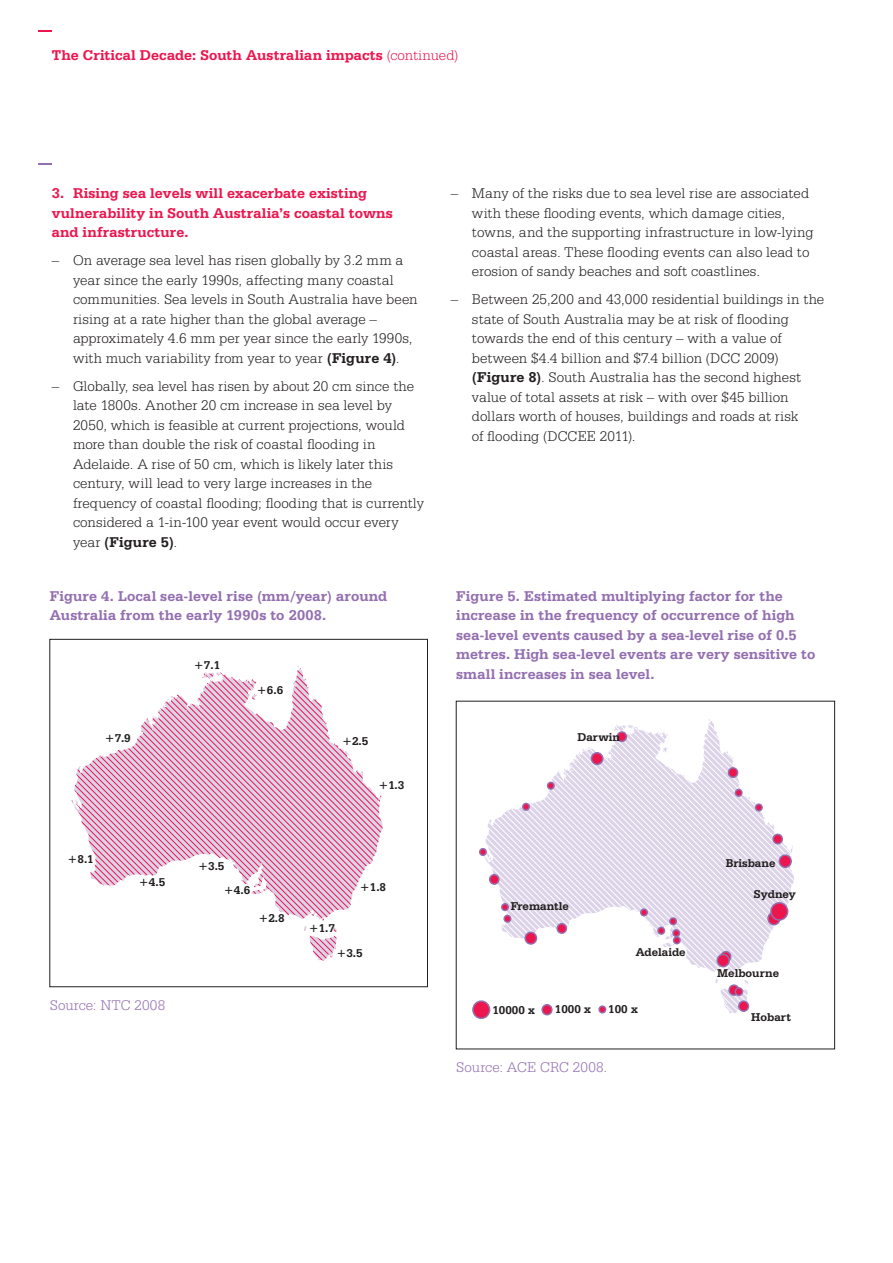
<style>
.page{position:relative;width:893px;height:1263px;background:#fff}
.page>*{position:absolute;margin:0;border:0;box-sizing:border-box;transform-origin:0 0}
.t1{font:300 15px/19.5px "Serifa BT";letter-spacing:.005em;color:#231f20}
.t2{font:700 15px/19.5px "Serifa BT";letter-spacing:.01em;color:#936fb0}
.t3{font:700 15px/19.5px "Serifa BT";letter-spacing:.01em;color:#ed154e}
.t4{font:300 15px "Serifa BT";letter-spacing:.005em;color:#936fb0}
.t5{font:700 12px/24.3px "Serifa BT";color:#231f20}
.s1{font-weight:300}
.s2{font-weight:700}
</style>
<div class="page">
<svg style="left:38px;top:30px;width:14px;height:2px"></svg>
<svg style="left:38px;top:163px;width:14px;height:2px"></svg>
<svg style="left:484px;top:721px;width:310px;height:293px"></svg>
<svg style="left:627px;top:719px;width:84px;height:64px"></svg>
<div style="left:473px;top:1001px;width:17px;height:17px;background:#ed154e;border-radius:50%"></div>
<div style="left:472px;top:1000px;width:18px;height:19px;border:2px solid #936fb0;border-radius:50%"></div>
<div style="left:779px;top:855px;width:12px;height:12px;background:#ed154e;border-radius:50%"></div>
<div style="left:779px;top:854px;width:13px;height:14px;border:2px solid #936fb0;border-radius:50%"></div>
<svg style="left:729px;top:985px;width:10px;height:10px"></svg>
<div style="left:728px;top:984px;width:11px;height:12px;border:2px solid #936fb0;border-radius:50%"></div>
<div style="left:720px;top:951px;width:11px;height:11px;border:2px solid #936fb0;border-radius:50%"></div>
<div style="left:542px;top:1005px;width:10px;height:10px;background:#ed154e;border-radius:50%"></div>
<div style="left:541px;top:1004px;width:12px;height:11px;border:2px solid #936fb0;border-radius:50%"></div>
<div style="left:735px;top:988px;width:7px;height:7px;background:#ed154e;border-radius:50%"></div>
<div style="left:735px;top:987px;width:8px;height:9px;border:2px solid #936fb0;border-radius:50%"></div>
<div style="left:739px;top:1001px;width:9px;height:10px;background:#ed154e;border-radius:50%"></div>
<div style="left:738px;top:1000px;width:11px;height:12px;border:2px solid #936fb0;border-radius:50%"></div>
<div style="left:525px;top:932px;width:11px;height:12px;background:#ed154e;border-radius:50%"></div>
<div style="left:524px;top:931px;width:13px;height:14px;border:2px solid #936fb0;border-radius:50%"></div>
<div style="left:591px;top:753px;width:12px;height:11px;background:#ed154e;border-radius:50%"></div>
<div style="left:591px;top:752px;width:12px;height:13px;border:2px solid #936fb0;border-radius:50%"></div>
<div style="left:617px;top:732px;width:9px;height:9px;background:#ed154e;border-radius:50%"></div>
<div style="left:616px;top:731px;width:11px;height:11px;border:2px solid #936fb0;border-radius:50%"></div>
<div style="left:557px;top:924px;width:9px;height:9px;background:#ed154e;border-radius:50%"></div>
<div style="left:556px;top:923px;width:11px;height:11px;border:2px solid #936fb0;border-radius:50%"></div>
<div style="left:490px;top:875px;width:9px;height:9px;background:#ed154e;border-radius:50%"></div>
<div style="left:489px;top:874px;width:11px;height:11px;border:2px solid #936fb0;border-radius:50%"></div>
<div style="left:773px;top:834px;width:9px;height:10px;background:#ed154e;border-radius:50%"></div>
<div style="left:772px;top:833px;width:11px;height:11px;border:2px solid #936fb0;border-radius:50%"></div>
<div style="left:728px;top:768px;width:10px;height:9px;background:#ed154e;border-radius:50%"></div>
<div style="left:728px;top:767px;width:10px;height:11px;border:2px solid #936fb0;border-radius:50%"></div>
<div style="left:735px;top:789px;width:7px;height:7px;background:#ed154e;border-radius:50%"></div>
<div style="left:735px;top:789px;width:8px;height:8px;border:2px solid #936fb0;border-radius:50%"></div>
<div style="left:599px;top:1006px;width:7px;height:7px;background:#ed154e;border-radius:50%"></div>
<div style="left:598px;top:1005px;width:8px;height:8px;border:2px solid #936fb0;border-radius:50%"></div>
<div style="left:756px;top:804px;width:6px;height:7px;background:#ed154e;border-radius:50%"></div>
<div style="left:755px;top:803px;width:8px;height:8px;border:2px solid #936fb0;border-radius:50%"></div>
<div style="left:674px;top:937px;width:6px;height:7px;background:#ed154e;border-radius:50%"></div>
<div style="left:673px;top:936px;width:8px;height:8px;border:2px solid #936fb0;border-radius:50%"></div>
<div style="left:672px;top:929px;width:8px;height:8px;border:2px solid #936fb0;border-radius:50%"></div>
<div style="left:670px;top:918px;width:6px;height:7px;background:#ed154e;border-radius:50%"></div>
<div style="left:669px;top:917px;width:8px;height:8px;border:2px solid #936fb0;border-radius:50%"></div>
<div style="left:658px;top:927px;width:6px;height:7px;background:#ed154e;border-radius:50%"></div>
<div style="left:657px;top:927px;width:8px;height:8px;border:2px solid #936fb0;border-radius:50%"></div>
<div style="left:641px;top:909px;width:6px;height:7px;background:#ed154e;border-radius:50%"></div>
<div style="left:640px;top:908px;width:8px;height:8px;border:2px solid #936fb0;border-radius:50%"></div>
<div style="left:504px;top:915px;width:7px;height:7px;background:#ed154e;border-radius:50%"></div>
<div style="left:503px;top:915px;width:8px;height:8px;border:2px solid #936fb0;border-radius:50%"></div>
<div style="left:501px;top:903px;width:8px;height:8px;border:2px solid #936fb0;border-radius:50%"></div>
<div style="left:479px;top:848px;width:8px;height:8px;border:2px solid #936fb0;border-radius:50%"></div>
<div style="left:523px;top:803px;width:6px;height:7px;background:#ed154e;border-radius:50%"></div>
<div style="left:522px;top:803px;width:8px;height:8px;border:2px solid #936fb0;border-radius:50%"></div>
<div style="left:548px;top:782px;width:6px;height:7px;background:#ed154e;border-radius:50%"></div>
<div style="left:547px;top:782px;width:8px;height:8px;border:2px solid #936fb0;border-radius:50%"></div>
<div style="left:768px;top:912px;width:12px;height:13px;background:#ed154e;border-radius:50%"></div>
<div style="left:767px;top:912px;width:14px;height:13px;border:2px solid #936fb0;border-radius:50%"></div>
<div style="left:771px;top:903px;width:17px;height:17px;background:#ed154e;border-radius:50%"></div>
<div style="left:770px;top:902px;width:18px;height:19px;border:2px solid #936fb0;border-radius:50%"></div>
<div style="left:717px;top:954px;width:12px;height:12px;background:#ed154e;border-radius:50%"></div>
<div style="left:716px;top:954px;width:14px;height:13px;border:2px solid #936fb0;border-radius:50%"></div>
<svg style="left:71px;top:668px;width:312px;height:293px"></svg>
<svg style="left:216px;top:666px;width:83px;height:64px"></svg>
<div style="left:50px;top:639px;width:378px;height:348px;border:1px solid #231f20"></div>
<p class="t3" style="left:52px;top:45px;width:408px">The Critical Decade: South Australian impacts <span class="s1">(continued)</span></p>
<p class="t3" style="left:52px;top:183px;width:343px">3. Rising sea levels will exacerbate existing vulnerability in South Australia’s coastal towns and infrastructure.</p>
<p class="t1" style="left:73px;top:250px;width:346px;text-indent:-21px">– On average sea level has risen globally by 3.2 mm a year since the early 1990s, affecting many coastal communities. Sea levels in South Australia have been rising at a rate higher than the global average – approximately 4.6 mm per year since the early 1990s, with much variability from year to year <span class="s2">(Figure 4)</span>.</p>
<p class="t1" style="left:73px;top:376px;width:352px;text-indent:-21px">– Globally, sea level has risen by about 20 cm since the late 1800s. Another 20 cm increase in sea level by 2050, which is feasible at current projections, would more than double the risk of coastal flooding in Adelaide. A rise of 50 cm, which is likely later this century, will lead to very large increases in the frequency of coastal flooding; flooding that is currently considered a 1-in-100 year event would occur every year <span class="s2">(Figure 5)</span>.</p>
<p class="t2" style="left:50px;top:586px;width:339px">Figure 4. Local sea-level rise (mm/year) around<br>Australia from the early 1990s to 2008.</p>
<p class="t5" style="left:105px;top:725px;width:27px">+7.9</p>
<p class="t5" style="left:67px;top:846px;width:28px">+8.1</p>
<p class="t5" style="left:139px;top:869px;width:28px">+4.5</p>
<p class="t4" style="left:50px;top:997px;width:117px">Source: NTC 2008</p>
<p class="t5" style="left:194px;top:653px;width:28px">+7.1</p>
<p class="t5" style="left:257px;top:678px;width:28px">+6.6</p>
<p class="t5" style="left:342px;top:729px;width:28px">+2.5</p>
<p class="t5" style="left:378px;top:773px;width:27px">+1.3</p>
<p class="t5" style="left:224px;top:853px;width:28px;text-indent:-26px">+3.5 +4.6</p>
<p class="t5" style="left:258px;top:905px;width:28px">+2.8</p>
<p class="t5" style="left:309px;top:915px;width:27px">+1.7</p>
<p class="t5" style="left:360px;top:874px;width:28px">+1.8</p>
<p class="t5" style="left:336px;top:940px;width:28px">+3.5</p>
<p class="t1" style="left:472px;top:183px;width:343px;text-indent:-21px">– Many of the risks due to sea level rise are associated with these flooding events, which damage cities, towns, and the supporting infrastructure in low-lying coastal areas. These flooding events can also lead to erosion of sandy beaches and soft coastlines.</p>
<p class="t1" style="left:472px;top:289px;width:354px;text-indent:-21px">– Between 25,200 and 43,000 residential buildings in the state of South Australia may be at risk of flooding towards the end of this century – with a value of between $4.4 billion and $7.4 billion (DCC 2009) <span class="s2">(Figure 8)</span>. South Australia has the second highest value of total assets at risk – with over $45 billion dollars worth of houses, buildings and roads at risk<br>of flooding (DCCEE 2011).</p>
<p class="t2" style="left:456px;top:586px;width:361px">Figure 5. Estimated multiplying factor for the increase in the frequency of occurrence of high sea-level events caused by a sea-level rise of 0.5 metres. High sea-level events are very sensitive to small increases in sea level.</p>
<p class="t5" style="left:577px;top:725px;width:44px">Darwin</p>
<p class="t5" style="left:511px;top:894px;width:60px">Fremantle</p>
<p class="t5" style="left:636px;top:940px;width:51px">Adelaide</p>
<p class="t5" style="left:492px;top:997px;width:44px">10000 x</p>
<p class="t5" style="left:555px;top:996px;width:38px">1000 x</p>
<p class="t5" style="left:608px;top:997px;width:31px">100 x</p>
<p class="t4" style="left:456px;top:1059px;width:153px">Source: ACE CRC 2008.</p>
<p class="t5" style="left:726px;top:851px;width:51px">Brisbane</p>
<p class="t5" style="left:754px;top:881px;width:43px">Sydney</p>
<p class="t5" style="left:717px;top:960px;width:63px">Melbourne</p>
<p class="t5" style="left:751px;top:1004px;width:41px">Hobart</p>
</div>
